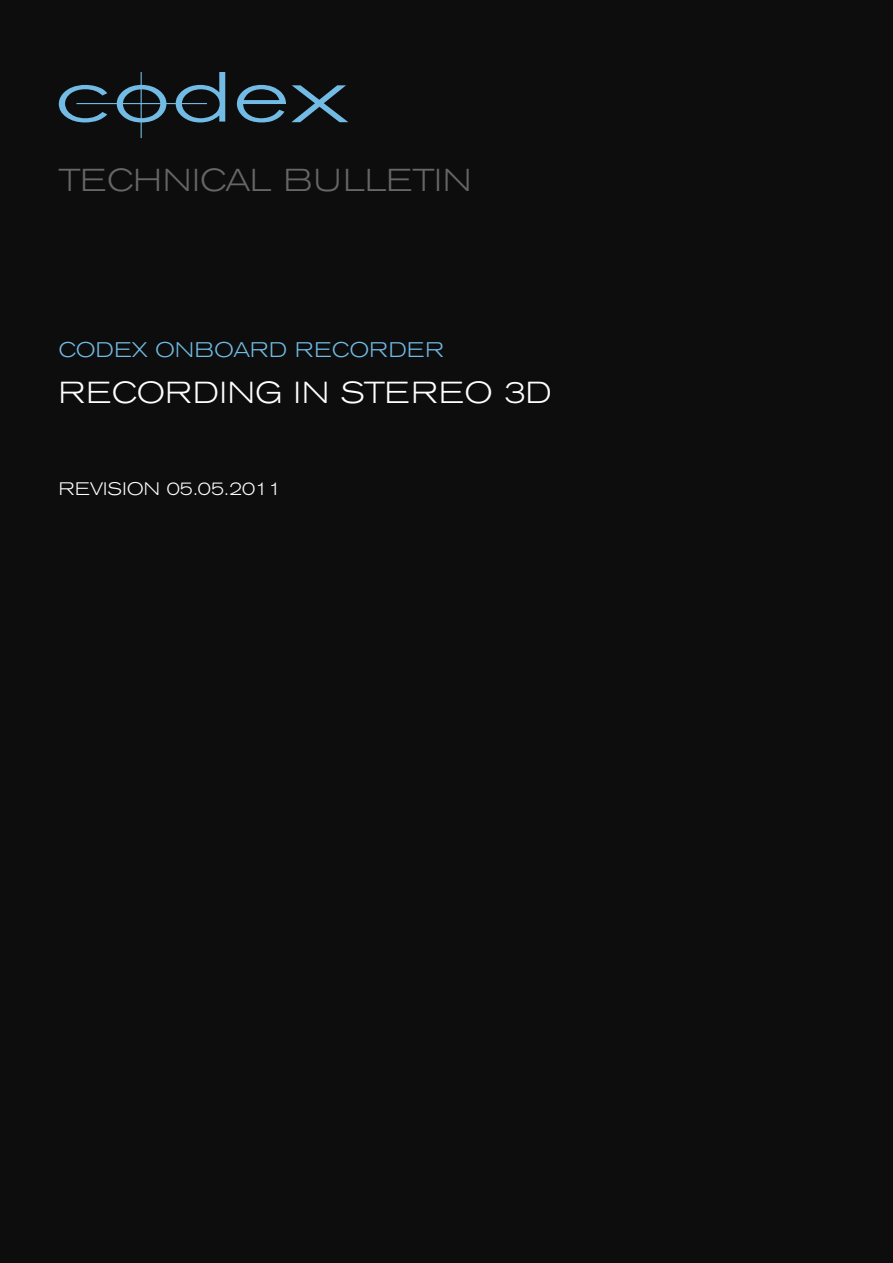
<style>
.page{position:relative;width:893px;height:1263px;background:#0d0d0d}
.page>*{position:absolute;margin:0;border:0;box-sizing:border-box;transform-origin:0 0}
.t1{font:300 expanded 31.5px "Akzidenz Grotesk BE";letter-spacing:.02em;color:#666}
.t2{font:300 expanded 30.15px "Akzidenz Grotesk BE";letter-spacing:.02em;color:#fff}
.t3{font:300 expanded 21px "Akzidenz Grotesk BE";letter-spacing:.02em;color:#71bbe5}
.t4{font:300 expanded 18px "Akzidenz Grotesk BE";color:#fff}
</style>
<div class="page">
<svg style="left:237px;top:85px;width:111px;height:37px"></svg>
<svg style="left:176px;top:72px;width:49px;height:50px"></svg>
<svg style="left:117px;top:85px;width:49px;height:37px"></svg>
<svg style="left:59px;top:85px;width:48px;height:37px"></svg>
<hr style="left:141px;top:104px;width:1px;height:34px;background:#71bbe5">
<hr style="left:76px;top:103px;width:131px;height:1px;background:#71bbe5">
<hr style="left:141px;top:72px;width:1px;height:32px;background:#71bbe5">
<h1 class="t1" style="left:59px;top:160px;width:414px">TECHNICAL BULLETIN</h1>
<p class="t3" style="left:59px;top:336px;width:387px">CODEX ONBOARD RECORDER</p>
<h2 class="t2" style="left:59px;top:374px;width:494px">RECORDING IN STEREO 3D</h2>
<p class="t4" style="left:59px;top:477px;width:224px">REVISION 05.05.2011</p>
</div>
